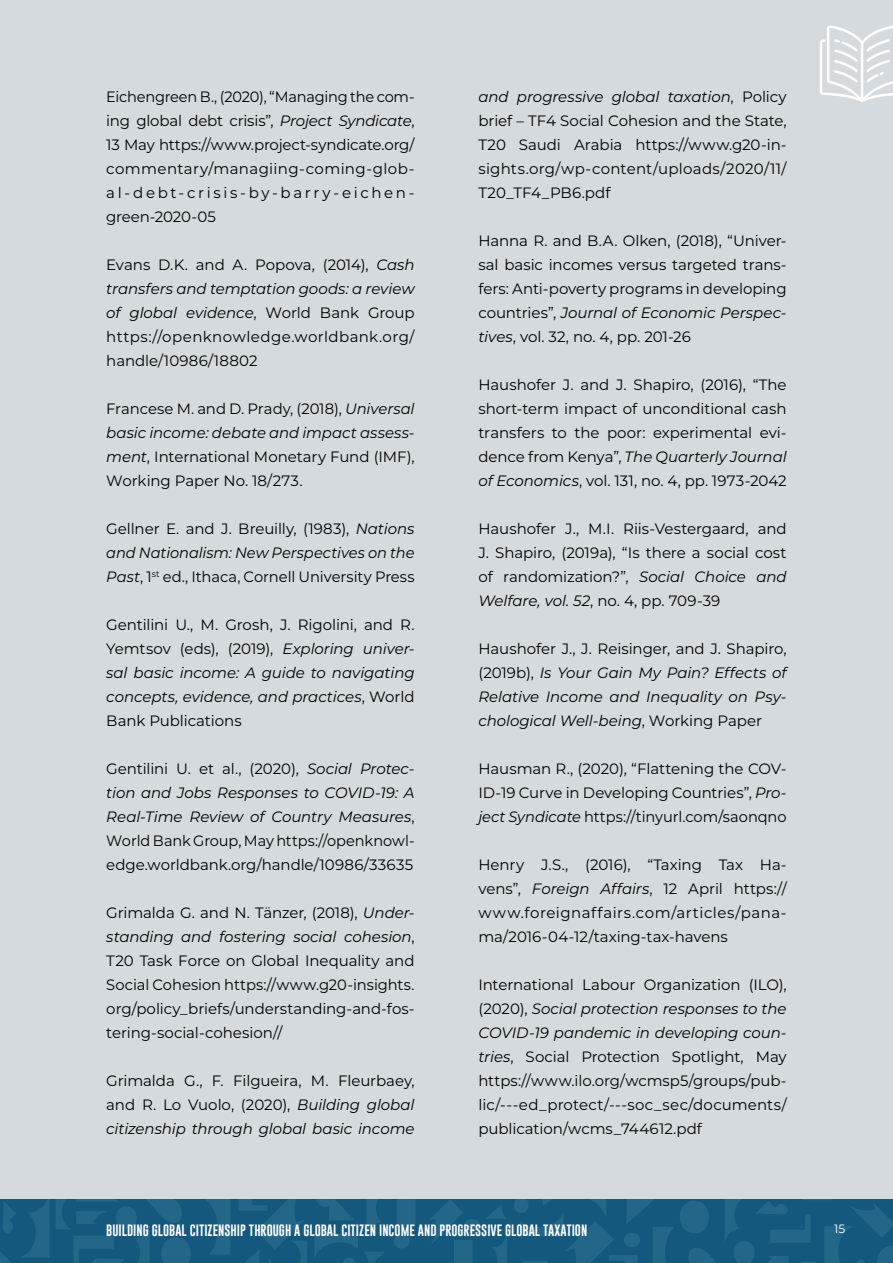
<style>
.page{position:relative;width:893px;height:1263px;background:#d4dadd}
.page>*{position:absolute;margin:0;border:0;box-sizing:border-box;transform-origin:0 0}
.normale{font:15px/24px "Montserrat";color:#000;text-align:justify}
.normale-2{font:italic 15px/24px "Montserrat";letter-spacing:-.005em;color:#000;text-align:justify}
.t1{font:12px "Gobold";color:#fff}
.t2{font:12px "Montserrat";color:#fff}
.s1{font-style:italic}
.s2{font-style:normal}
</style>
<div class="page">
<div style="left:0;top:1199px;width:893px;height:64px;background:#14597d"></div>
<svg style="left:514px;top:1199px;width:379px;height:64px"></svg>
<svg style="left:430px;top:1200px;width:77px;height:63px"></svg>
<svg style="left:0;top:1199px;width:415px;height:64px"></svg>
<svg style="left:820px;top:25px;width:73px;height:77px"></svg>
<p class="normale" style="left:106px;top:84px;width:310px">Eichengreen B., (2020), “Managing the com&shy;ing global debt crisis”, <span class="s1">Project Syndicate</span>, 13 May https://www.project-syndicate.org/ commentary/managiing-coming-glob&shy;al-debt-crisis-by-barry-eichen&shy;green-2020-05</p>
<p class="normale" style="left:106px;top:252px;width:310px">Evans D.K. and A. Popova, (2014), <span class="s1">Cash transfers and temptation goods: a review of global evidence</span>, World Bank Group https://openknowledge.worldbank.org/ handle/10986/18802</p>
<p class="normale" style="left:106px;top:396px;width:310px">Francese M. and D. Prady, (2018), <span class="s1">Universal basic income: debate and impact assess&shy;ment</span>, International Monetary Fund (IMF), Working Paper No. 18/273.</p>
<p class="normale" style="left:106px;top:516px;width:310px">Gellner E. and J. Breuilly, (1983), <span class="s1">Nations and Nationalism: New Perspectives on the Past</span>, 1<sup>st</sup> ed., Ithaca, Cornell University Press</p>
<p class="normale-2" style="left:106px;top:612px;width:310px"><span class="s2">Gentilini U., M. Grosh, J. Rigolini, and R.<br>Yemtsov (eds), (2019),</span> Exploring univer&shy;sal basic income: A guide to navigating concepts, evidence, and practices<span class="s2">, World Bank Publications</span></p>
<p class="normale" style="left:106px;top:756px;width:310px">Gentilini U. et al., (2020), <span class="s1">Social Protec&shy;tion and Jobs Responses to COVID-19: A Real-Time Review of Country Measures</span>, World Bank Group, May https://openknowl&shy;edge.worldbank.org/handle/10986/33635</p>
<p class="normale" style="left:106px;top:900px;width:310px">Grimalda G. and N. Tänzer, (2018), <span class="s1">Under&shy;standing and fostering social cohesion</span>, T20 Task Force on Global Inequality and Social Cohesion https://www.g20-insights. org/policy_briefs/understanding-and-fos&shy;tering-social-cohesion//</p>
<p class="normale" style="left:106px;top:1068px;width:310px">Grimalda G., F. Filgueira, M. Fleurbaey, and R. Lo Vuolo, (2020), <span class="s1">Building global citizenship through global basic income</span></p>
<p class="normale" style="left:478px;top:84px;width:310px"><span class="s1">and progressive global taxation</span>, Policy brief – TF4 Social Cohesion and the State, T20 Saudi Arabia https://www.g20-in&shy;sights.org/wp-content/uploads/2020/11/ T20_TF4_PB6.pdf</p>
<p class="normale" style="left:478px;top:228px;width:310px">Hanna R. and B.A. Olken, (2018), “Univer&shy;sal basic incomes versus targeted trans&shy;fers: Anti-poverty programs in developing countries”, <span class="s1">Journal of Economic Perspec&shy;tives</span>, vol. 32, no. 4, pp. 201-26</p>
<p class="normale" style="left:478px;top:372px;width:310px">Haushofer J. and J. Shapiro, (2016), “The short-term impact of unconditional cash transfers to the poor: experimental evi&shy;dence from Kenya”, <span class="s1">The Quarterly Journal of Economics</span>, vol. 131, no. 4, pp. 1973-2042</p>
<p class="normale" style="left:478px;top:516px;width:310px">Haushofer J., M.I. Riis-Vestergaard, and J. Shapiro, (2019a), “Is there a social cost of randomization?”, <span class="s1">Social Choice and Welfare, vol. 52</span>, no. 4, pp. 709-39</p>
<p class="normale-2" style="left:478px;top:636px;width:310px"><span class="s2">Haushofer J., J. Reisinger, and J. Shapiro, (2019b),</span> Is Your Gain My Pain? Effects of Relative Income and Inequality on Psy&shy;chological Well-being<span class="s2">, Working Paper</span></p>
<p class="normale" style="left:478px;top:756px;width:310px">Hausman R., (2020), “Flattening the COV-ID-19 Curve in Developing Countries”, <span class="s1">Pro&shy;ject Syndicate</span> https://tinyurl.com/saonqno</p>
<p class="normale" style="left:478px;top:852px;width:310px">Henry J.S., (2016), “Taxing Tax Ha&shy;vens”, <span class="s1">Foreign Affairs</span>, 12 April https:// www.foreignaffairs.com/articles/pana&shy;ma/2016-04-12/taxing-tax-havens</p>
<p class="normale" style="left:478px;top:972px;width:310px">International Labour Organization (ILO), (2020), <span class="s1">Social protection responses to the COVID-19 pandemic in developing coun&shy;tries</span>, Social Protection Spotlight, May https://www.ilo.org/wcmsp5/groups/pub&shy;lic/---ed_protect/---soc_sec/documents/ publication/wcms_744612.pdf</p>
<p class="t1" style="left:106px;top:1223px;width:482px">BUILDING GLOBAL CITIZENSHIP THROUGH A GLOBAL CITIZEN INCOME AND PROGRESSIVE GLOBAL TAXATION</p>
<p class="t2" style="left:834px;top:1221px;width:13px">15</p>
</div>
